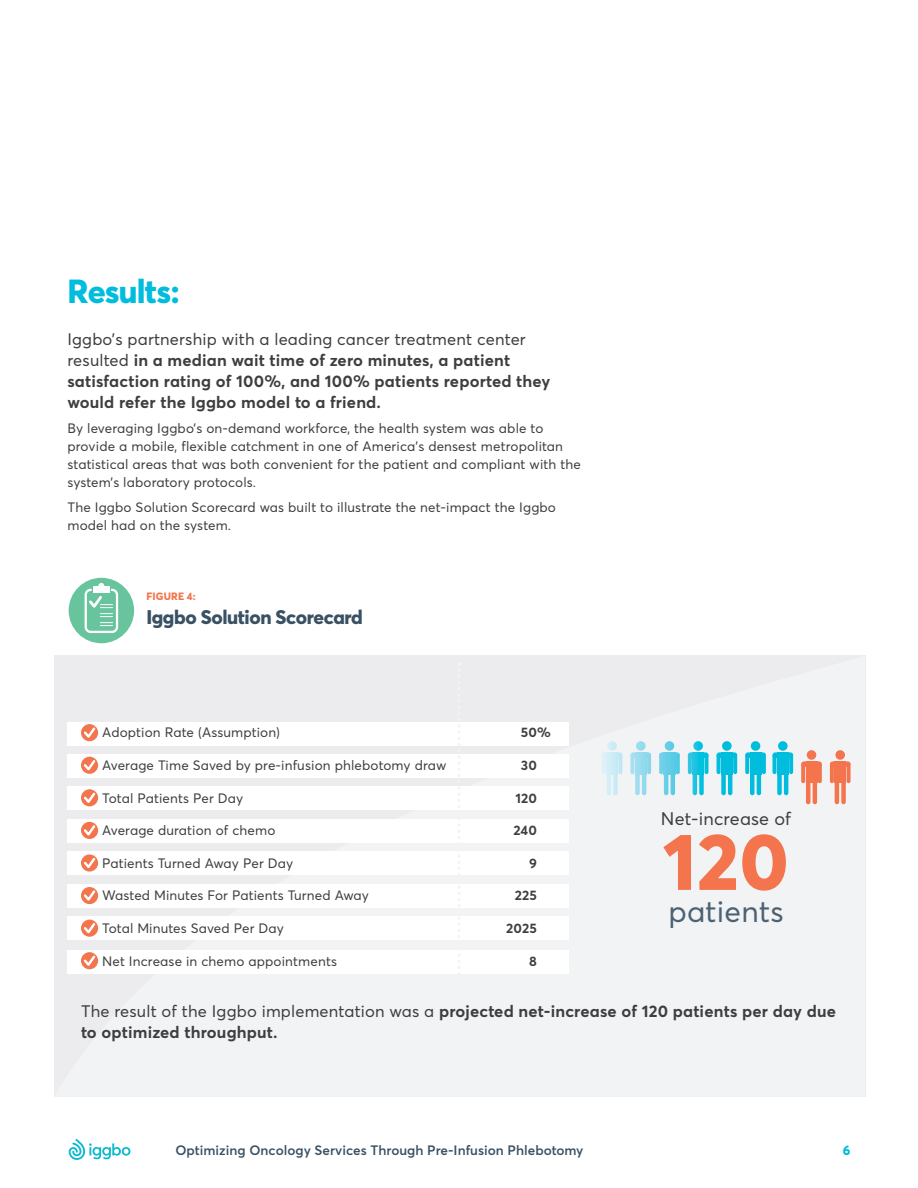
<style>
.page{position:relative;width:918px;height:1188px;background:#fff}
.page>*{position:absolute;margin:0;border:0;box-sizing:border-box;transform-origin:0 0}
.Body_BASE{font:800 79.95px "Averta";color:#f4754d}
.t1{font:800 33px "Averta";letter-spacing:-.02em;color:#00bdde}
.Body_BASE-2{font:30px "Averta";letter-spacing:.01em;color:#4c6172}
.S1{font:800 19.5px "Averta";letter-spacing:-.02em;color:#395164}
.Body_BASE-3{font:18px "Averta";letter-spacing:.01em;color:#3e3e3f}
.Lead_in{font:700 16.5px/21px "Averta";letter-spacing:.01em;color:#3e3e3f}
.Body_BASE-4{font:700 16.5px/21px "Averta";letter-spacing:.01em;color:#3e3e3f}
.Body_BASE-5{font:13.5px/18px "Averta";letter-spacing:.01em;color:#3e3e3f}
.t2{font:600 13.5px "Averta";color:#395164}
.Body_BASE-6{font:700 13.5px "Averta";letter-spacing:.01em;color:#3e3e3f}
.t3{font:800 13.5px "Averta";color:#00bdde}
.Fig{font:800 10.5px "Averta";letter-spacing:.015em;color:#f4754d}
.s1{font-weight:400}
</style>
<div class="page">
<div style="left:54px;top:656px;width:811px;height:441px;background:#f2f3f4"></div>
<div style="left:68px;top:722px;width:501px;height:23px;background:#fff"></div>
<div style="left:68px;top:754px;width:501px;height:24px;background:#fff"></div>
<div style="left:68px;top:786px;width:501px;height:24px;background:#fff"></div>
<div style="left:68px;top:819px;width:501px;height:24px;background:#fff"></div>
<div style="left:68px;top:851px;width:501px;height:24px;background:#fff"></div>
<div style="left:68px;top:884px;width:501px;height:23px;background:#fff"></div>
<div style="left:68px;top:916px;width:501px;height:24px;background:#fff"></div>
<div style="left:68px;top:950px;width:501px;height:24px;background:#fff"></div>
<svg style="left:458px;top:663px;width:2px;height:323px"></svg>
<svg style="left:602px;top:741px;width:20px;height:54px"></svg>
<svg style="left:630px;top:741px;width:21px;height:54px"></svg>
<svg style="left:659px;top:741px;width:21px;height:54px"></svg>
<svg style="left:688px;top:741px;width:20px;height:54px"></svg>
<svg style="left:717px;top:741px;width:20px;height:54px"></svg>
<svg style="left:745px;top:741px;width:21px;height:54px"></svg>
<svg style="left:773px;top:741px;width:20px;height:54px"></svg>
<hr style="left:806px;top:775px;width:4px;height:29px;background:#f4754d;border-radius:2px">
<svg style="left:801px;top:763px;width:4px;height:20px"></svg>
<svg style="left:818px;top:763px;width:4px;height:20px"></svg>
<hr style="left:813px;top:775px;width:4px;height:29px;background:#f4754d;border-radius:2px">
<div style="left:806px;top:761px;width:11px;height:22px;background:#f4754d"></div>
<div style="left:801px;top:761px;width:21px;height:6px;background:#f4754d;border-radius:3px"></div>
<div style="left:807px;top:750px;width:9px;height:10px;background:#f4754d;border-radius:50%"></div>
<hr style="left:835px;top:775px;width:4px;height:29px;background:#f4754d;border-radius:2px">
<svg style="left:830px;top:763px;width:4px;height:20px"></svg>
<svg style="left:847px;top:763px;width:4px;height:20px"></svg>
<div style="left:841px;top:775px;width:5px;height:29px;background:#f4754d;border-radius:2px"></div>
<div style="left:835px;top:761px;width:11px;height:22px;background:#f4754d"></div>
<div style="left:830px;top:761px;width:21px;height:6px;background:#f4754d;border-radius:3px"></div>
<div style="left:835px;top:750px;width:10px;height:10px;background:#f4754d;border-radius:50%"></div>
<svg style="left:81px;top:724px;width:17px;height:17px"></svg>
<svg style="left:82px;top:725px;width:15px;height:16px"></svg>
<svg style="left:81px;top:757px;width:17px;height:17px"></svg>
<svg style="left:82px;top:758px;width:15px;height:15px"></svg>
<svg style="left:81px;top:789px;width:17px;height:17px"></svg>
<svg style="left:82px;top:790px;width:15px;height:16px"></svg>
<svg style="left:81px;top:822px;width:17px;height:17px"></svg>
<svg style="left:82px;top:823px;width:15px;height:15px"></svg>
<svg style="left:81px;top:854px;width:17px;height:18px"></svg>
<svg style="left:82px;top:856px;width:15px;height:15px"></svg>
<svg style="left:81px;top:887px;width:17px;height:17px"></svg>
<svg style="left:82px;top:888px;width:15px;height:15px"></svg>
<svg style="left:81px;top:920px;width:17px;height:17px"></svg>
<svg style="left:82px;top:921px;width:15px;height:15px"></svg>
<svg style="left:81px;top:952px;width:17px;height:17px"></svg>
<svg style="left:82px;top:953px;width:15px;height:16px"></svg>
<div style="left:69px;top:578px;width:65px;height:65px;background:#68c49c;border-radius:50%"></div>
<div style="left:92px;top:586px;width:19px;height:9px;border:3px solid #68c49c"></div>
<div style="left:97px;top:582px;width:9px;height:12px;border:3px solid #68c49c;border-radius:50%"></div>
<div style="left:93px;top:586px;width:16px;height:7px;background:#fff"></div>
<div style="left:98px;top:583px;width:7px;height:8px;background:#fff;border-radius:50%"></div>
<svg style="left:85px;top:589px;width:33px;height:44px"></svg>
<svg style="left:69px;top:1139px;width:61px;height:21px"></svg>
<h1 class="t1" style="left:68px;top:270px;width:114px">Results:</h1>
<p class="Lead_in" style="left:68px;top:328px;width:485px"><span class="s1">Iggbo’s partnership with a leading cancer treatment center resulted</span> in a median wait time of zero minutes, a patient satisfaction rating of 100%, and 100% patients reported they would refer the Iggbo model to a friend.</p>
<p class="Body_BASE-5" style="left:68px;top:419px;width:515px">By leveraging Iggbo’s on-demand workforce, the health system was able to provide a mobile, flexible catchment in one of America’s densest metropolitan statistical areas that was both convenient for the patient and compliant with the system’s laboratory protocols.</p>
<p class="Body_BASE-5" style="left:68px;top:498px;width:490px">The Iggbo Solution Scorecard was built to illustrate the net-impact the Iggbo model had on the system.</p>
<p class="Fig" style="left:146px;top:590px;width:51px">FIGURE 4:</p>
<p class="S1" style="left:146px;top:604px;width:218px">Iggbo Solution Scorecard</p>
<p class="Body_BASE-5" style="left:102px;top:724px;width:180px">Adoption Rate (Assumption)</p>
<p class="Body_BASE-6" style="left:521px;top:724px;width:31px">50%</p>
<p class="Body_BASE-5" style="left:102px;top:756px;width:346px">Average Time Saved by pre-infusion phlebotomy draw</p>
<p class="Body_BASE-6" style="left:521px;top:757px;width:17px">30</p>
<p class="Body_BASE-5" style="left:102px;top:789px;width:143px">Total Patients Per Day</p>
<p class="Body_BASE-6" style="left:515px;top:789px;width:23px">120</p>
<p class="Body_BASE-5" style="left:102px;top:821px;width:175px">Average duration of chemo</p>
<p class="Body_BASE-6" style="left:513px;top:822px;width:25px">240</p>
<p class="Body_BASE-5" style="left:102px;top:854px;width:193px">Patients Turned Away Per Day</p>
<p class="Body_BASE-6" style="left:529px;top:854px;width:9px">9</p>
<p class="Body_BASE-5" style="left:102px;top:887px;width:268px">Wasted Minutes For Patients Turned Away</p>
<p class="Body_BASE-6" style="left:515px;top:887px;width:24px">225</p>
<p class="Body_BASE-5" style="left:102px;top:919px;width:183px">Total Minutes Saved Per Day</p>
<p class="Body_BASE-6" style="left:506px;top:920px;width:32px">2025</p>
<p class="Body_BASE-5" style="left:102px;top:952px;width:236px">Net Increase in chemo appointments</p>
<p class="Body_BASE-6" style="left:529px;top:952px;width:9px">8</p>
<p class="Body_BASE-4" style="left:81px;top:1001px;width:757px"><span class="s1">The result of the Iggbo implementation was a</span> projected net-increase of 120 patients per day due to optimized throughput.</p>
<p class="Body_BASE-3" style="left:661px;top:808px;width:132px">Net-increase of</p>
<p class="Body_BASE" style="left:663px;top:810px;width:127px">120</p>
<p class="Body_BASE-2" style="left:668px;top:892px;width:117px">patients</p>
<p class="t2" style="left:175px;top:1142px;width:410px">Optimizing Oncology Services Through Pre-Infusion Phlebotomy</p>
<p class="t3" style="left:843px;top:1142px;width:9px">6</p>
</div>
